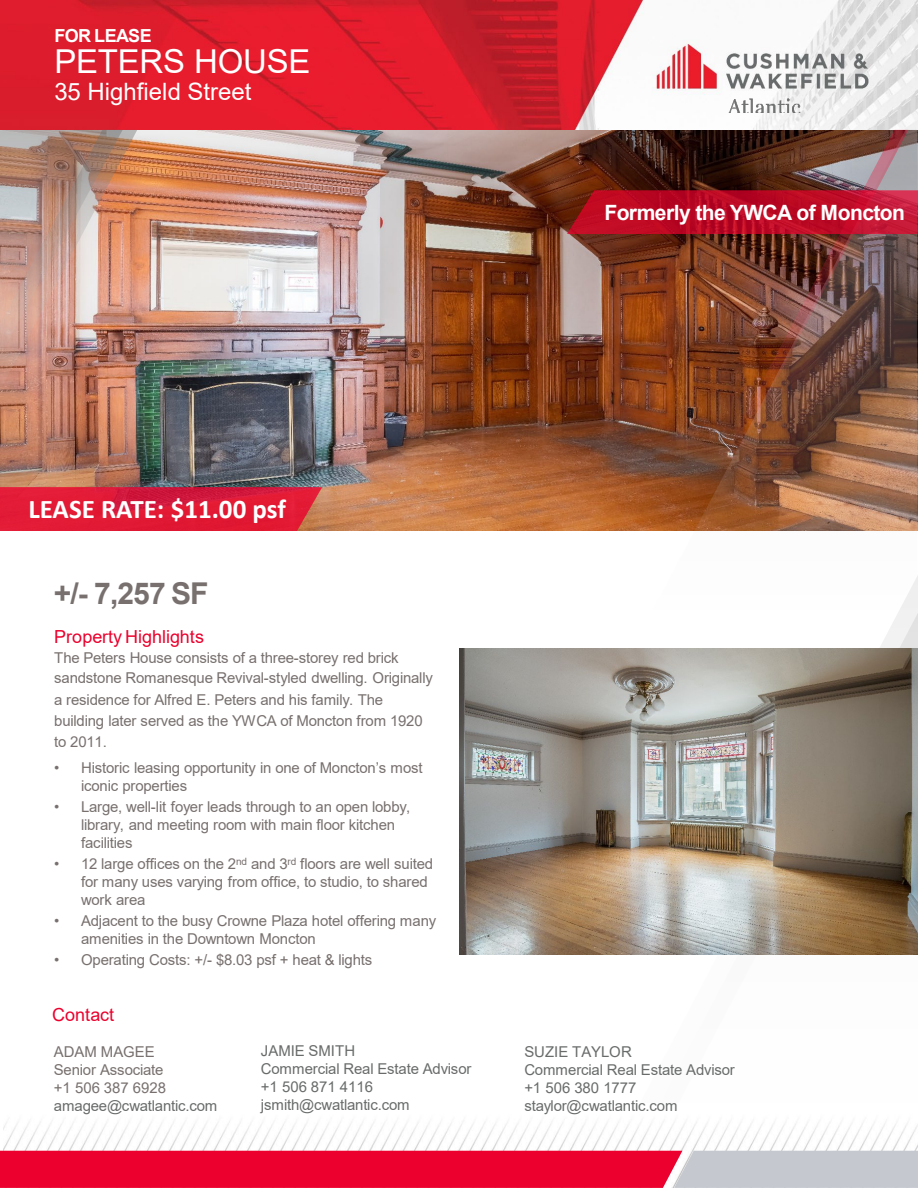
<style>
.page{position:relative;width:918px;height:1188px;background:#fff}
.page>*{position:absolute;margin:0;border:0;box-sizing:border-box;transform-origin:0 0}
.t1{font:33px "Arial";letter-spacing:-.005em;color:#fff}
.t2{font:700 30px "Arial";color:#77706e}
.t3{font:700 27px "Calibri";letter-spacing:-.005em;color:#fff}
.t4{font:24px "Arial";color:#fff}
.t5{font:700 21px "Arial";letter-spacing:-.025em;color:#fff}
.t6{font:18px "Arial";color:#ec002d}
.t7{font:700 18px "Arial";letter-spacing:-.03em;color:#fff}
.t8{font:15px/18px "Arial";letter-spacing:-.015em;color:#77706e}
.t9{font:15px/18px "Arial";letter-spacing:-.015em;color:#696b6b}
</style>
<div class="page">
<img style="left:0;top:0;width:918px;height:531px">
<img style="left:657px;top:90px;width:216px;height:23px">
<svg style="left:595px;top:576px;width:323px;height:379px"></svg>
<img style="left:4px;top:1121px;width:914px;height:30px">
<svg style="left:0;top:1151px;width:918px;height:37px;background:#e23658"></svg>
<svg style="left:653px;top:130px;width:264px;height:480px"></svg>
<img style="left:704px;top:130px;width:204px;height:363px">
<svg style="left:567px;top:190px;width:351px;height:44px;background:#ba0d26"></svg>
<img style="left:0;top:130px;width:137px;height:261px">
<svg style="left:0;top:487px;width:322px;height:44px;background:#dd1d37"></svg>
<img style="left:459px;top:648px;width:459px;height:306px">
<p class="t7" style="left:54px;top:23px;width:99px">FOR LEASE</p>
<h1 class="t1" style="left:54px;top:39px;width:258px">PETERS HOUSE</h1>
<h3 class="t4" style="left:54px;top:75px;width:199px">35 Highfield Street</h3>
<p class="t5" style="left:604px;top:198px;width:302px">Formerly the YWCA of Moncton</p>
<p class="t3" style="left:29px;top:490px;width:259px">LEASE RATE: $11.00 psf</p>
<p class="t2" style="left:54px;top:572px;width:156px">+/- 7,257 SF</p>
<p class="t6" style="left:54px;top:624px;width:151px">Property Highlights</p>
<p class="t8" style="left:54px;top:647px;width:380px;line-height:21px">The Peters House consists of a three-storey red brick sandstone Romanesque Revival-styled dwelling. Originally a residence for Alfred E. Peters and his family. The building later served as the YWCA of Moncton from 1920 to 2011.</p>
<p class="t8" style="left:81px;top:759px;width:343px;text-indent:-27px">• Historic leasing opportunity in one of Moncton’s most iconic properties</p>
<p class="t8" style="left:81px;top:798px;width:331px;text-indent:-27px">• Large, well-lit foyer leads through to an open lobby, library, and meeting room with main floor kitchen facilities</p>
<p class="t8" style="left:81px;top:855px;width:354px;text-indent:-27px">• 12 large offices on the 2<sup>nd</sup> and 3<sup>rd</sup> floors are well suited for many uses varying from office, to studio, to shared work area</p>
<p class="t8" style="left:81px;top:912px;width:357px;text-indent:-27px">• Adjacent to the busy Crowne Plaza hotel offering many amenities in the Downtown Moncton</p>
<p class="t8" style="left:54px;top:951px;width:320px">• Operating Costs: +/- $8.03 psf + heat &amp; lights</p>
<p class="t6" style="left:52px;top:1003px;width:63px">Contact</p>
<p class="t8" style="left:54px;top:1042px;width:114px">ADAM MAGEE<br>Senior Associate +1 506 387 6928</p>
<p class="t9" style="left:54px;top:1096px;width:165px">amagee@cwatlantic.com</p>
<p class="t9" style="left:261px;top:1042px;width:212px">JAMIE SMITH<br>Commercial Real Estate Advisor +1 506 871 4116 jsmith@cwatlantic.com</p>
<p class="t9" style="left:524px;top:1043px;width:212px">SUZIE TAYLOR<br>Commercial Real Estate Advisor +1 506 380 1777 staylor@cwatlantic.com</p>
</div>
